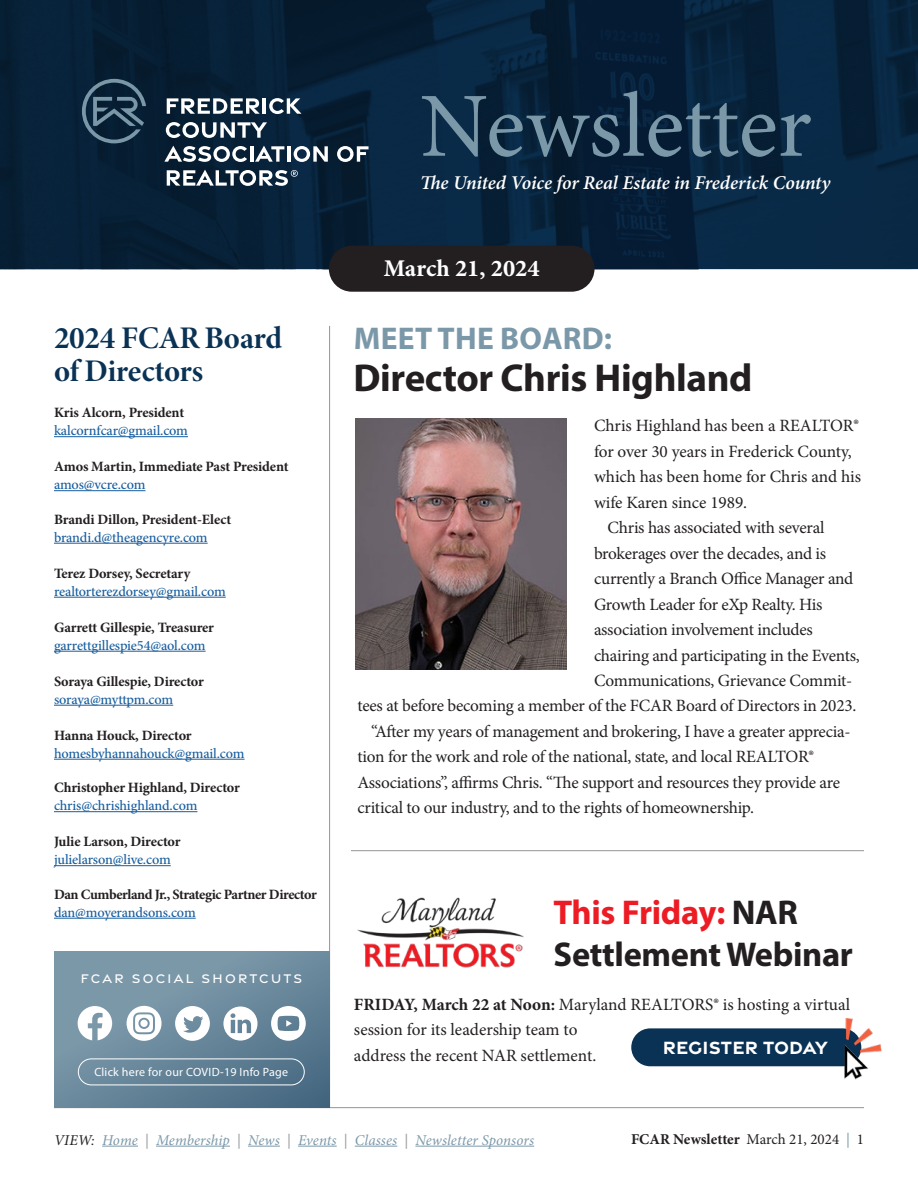
<style>
.page{position:relative;width:918px;height:1188px;background:#fff}
.page>*{position:absolute;margin:0;border:0;box-sizing:border-box;transform-origin:0 0}
.t1{font:91.8px "Minion Pro";color:#7b98a9}
.t2{font:700 39px "Myriad Pro";letter-spacing:-.01em;color:#231f20}
.t3{font:700 34.5px/42px "Myriad Pro";letter-spacing:-.01em;color:#231f20}
.t4{font:31.5px/33px "Minion Variable Concept";letter-spacing:-.005em;color:#0a3254}
.t5{font:700 31.5px "Myriad Pro";letter-spacing:.01em;color:#7b98a9}
.t6{font:24px "Minion Variable Concept";color:#fff}
.t7{font:italic 600 19.5px "Minion Pro";letter-spacing:-.01em;color:#fff}
.t8{font:700 19.2px "Gravesend Sans";letter-spacing:.01em;color:#fff}
.t9{font:17.25px/25.5px "Minion Pro";letter-spacing:-.015em;color:#231f20}
.t10{font:italic 15px "Minion Pro";letter-spacing:.005em;color:#7b98a9}
.t11{font:700 15px "Minion Pro";color:#231f20}
.t12{font:700 14.25px "Minion Pro";letter-spacing:-.015em;color:#231f20}
.t13{font:500 14.25px "Minion Pro";letter-spacing:-.01em;color:#175d9e}
.t14{font:700 14.25px "Minion Pro";letter-spacing:-.035em;color:#231f20}
.t15{font:500 13.5px "Gravesend Sans";letter-spacing:.17em;color:#fff}
.t16{font:12px "Myriad Pro";letter-spacing:.02em;color:#fff}
.s1{color:#ed1c24}
.s2{font-weight:700}
.s3{color:#231f20}
.s4{color:#939598}
.s5{font-weight:400}
.s6{font-weight:400;color:#7b98a9}
</style>
<div class="page">
<hr style="left:54px;top:1107px;width:810px;height:1px;background:#939598">
<hr style="left:102px;top:1146px;width:36px;height:1px;background:#7b98a9">
<hr style="left:156px;top:1146px;width:74px;height:1px;background:#7b98a9">
<hr style="left:248px;top:1146px;width:32px;height:1px;background:#7b98a9">
<hr style="left:298px;top:1146px;width:39px;height:1px;background:#7b98a9">
<hr style="left:355px;top:1146px;width:42px;height:1px;background:#7b98a9">
<hr style="left:415px;top:1146px;width:119px;height:1px;background:#7b98a9">
<img style="left:0;top:1px;width:917px;height:268px">
<hr style="left:54px;top:436px;width:134px;height:1px;background:#175d9e">
<hr style="left:54px;top:490px;width:91px;height:1px;background:#175d9e">
<hr style="left:54px;top:543px;width:154px;height:1px;background:#175d9e">
<hr style="left:54px;top:597px;width:172px;height:1px;background:#175d9e">
<hr style="left:54px;top:651px;width:152px;height:1px;background:#175d9e">
<hr style="left:54px;top:705px;width:119px;height:1px;background:#175d9e">
<hr style="left:54px;top:759px;width:191px;height:1px;background:#175d9e">
<hr style="left:54px;top:811px;width:143px;height:1px;background:#175d9e">
<hr style="left:54px;top:865px;width:117px;height:1px;background:#175d9e">
<hr style="left:54px;top:918px;width:142px;height:1px;background:#175d9e">
<hr style="left:329px;top:326px;width:1px;height:781px;background:#939598">
<svg style="left:54px;top:952px;width:275px;height:155px;background:#6a899c"></svg>
<svg style="left:175px;top:1006px;width:35px;height:35px"></svg>
<svg style="left:271px;top:1006px;width:35px;height:35px"></svg>
<svg style="left:223px;top:1007px;width:35px;height:34px"></svg>
<svg style="left:78px;top:1006px;width:34px;height:35px"></svg>
<svg style="left:127px;top:1006px;width:35px;height:35px"></svg>
<div style="left:78px;top:1059px;width:227px;height:26px;border:1px solid #fff;border-radius:13px"></div>
<div style="left:329px;top:246px;width:266px;height:46px;background:#231f20;border-radius:23px"></div>
<svg style="left:82px;top:79px;width:64px;height:64px;background:#284256"></svg>
<svg style="left:167px;top:98px;width:93px;height:16px"></svg>
<hr style="left:263px;top:98px;width:3px;height:16px;background:#fff">
<svg style="left:269px;top:98px;width:33px;height:16px"></svg>
<svg style="left:166px;top:122px;width:101px;height:16px"></svg>
<svg style="left:164px;top:146px;width:83px;height:16px"></svg>
<hr style="left:250px;top:146px;width:3px;height:16px;background:#fff">
<svg style="left:255px;top:146px;width:29px;height:16px"></svg>
<hr style="left:287px;top:146px;width:3px;height:16px;background:#fff">
<svg style="left:294px;top:146px;width:34px;height:16px"></svg>
<svg style="left:337px;top:146px;width:32px;height:16px"></svg>
<svg style="left:167px;top:170px;width:131px;height:16px"></svg>
<hr style="left:351px;top:850px;width:513px;height:1px;background:#939598">
<img style="left:355px;top:418px;width:212px;height:252px">
<img style="left:357px;top:897px;width:167px;height:71px">
<div style="left:631px;top:1028px;width:230px;height:38px;background:#0a3254;border-radius:19px"></div>
<img style="left:809px;top:1018px;width:73px;height:62px">
<h1 class="t1" style="left:420px;top:65px;width:393px">Newsletter</h1>
<p class="t7" style="left:420px;top:169px;width:412px">The United Voice for Real Estate in Frederick County</p>
<h3 class="t4" style="left:54px;top:321px;width:230px">2024 FCAR Board of Directors</h3>
<p class="t12" style="left:54px;top:403px;width:132px">Kris Alcorn, President</p>
<p class="t13" style="left:54px;top:421px;width:135px">kalcornfcar@gmail.com</p>
<p class="t12" style="left:54px;top:457px;width:236px">Amos Martin, Immediate Past President</p>
<p class="t13" style="left:54px;top:475px;width:93px">amos@vcre.com</p>
<p class="t12" style="left:54px;top:509px;width:179px">Brandi Dillon, President-Elect</p>
<p class="t13" style="left:54px;top:528px;width:155px">brandi.d@theagencyre.com</p>
<p class="t12" style="left:54px;top:563px;width:138px">Terez Dorsey, Secretary</p>
<p class="t13" style="left:54px;top:582px;width:173px">realtorterezdorsey@gmail.com</p>
<p class="t12" style="left:54px;top:617px;width:162px">Garrett Gillespie, Treasurer</p>
<p class="t13" style="left:54px;top:636px;width:153px">garrettgillespie54@aol.com</p>
<p class="t12" style="left:54px;top:671px;width:151px">Soraya Gillespie, Director</p>
<p class="t13" style="left:54px;top:690px;width:121px">soraya@myttpm.com</p>
<p class="t12" style="left:54px;top:725px;width:139px">Hanna Houck, Director</p>
<p class="t13" style="left:54px;top:744px;width:192px">homesbyhannahouck@gmail.com</p>
<p class="t12" style="left:54px;top:778px;width:187px">Christopher Highland, Director</p>
<p class="t13" style="left:54px;top:796px;width:145px">chris@chrishighland.com</p>
<p class="t12" style="left:54px;top:832px;width:128px">Julie Larson, Director</p>
<p class="t13" style="left:54px;top:850px;width:118px">julielarson@live.com</p>
<p class="t14" style="left:54px;top:884px;width:264px">Dan Cumberland Jr., Strategic Partner Director</p>
<p class="t13" style="left:54px;top:903px;width:143px">dan@moyerandsons.com</p>
<p class="t15" style="left:81px;top:970px;width:223px">FCAR SOCIAL SHORTCUTS</p>
<p class="t16" style="left:94px;top:1065px;width:195px">Click here for our COVID-19 Info Page</p>
<h3 class="t6" style="left:384px;top:252px;width:157px">March 21, 2024</h3>
<h3 class="t5" style="left:354px;top:318px;width:260px">MEET THE BOARD:</h3>
<h2 class="t2" style="left:353px;top:352px;width:401px">Director Chris Highland</h2>
<p class="t9" style="left:594px;top:413px;width:267px">Chris Highland has been a REALTOR®</p>
<p class="t9" style="left:594px;top:438px;width:259px">for over 30 years in Frederick County,</p>
<p class="t9" style="left:594px;top:464px;width:269px">which has been home for Chris and his</p>
<p class="t9" style="left:594px;top:489px;width:155px">wife Karen since 1989.</p>
<p class="t9" style="left:608px;top:515px;width:219px">Chris has associated with several</p>
<p class="t9" style="left:594px;top:540px;width:234px">brokerages over the decades, and is</p>
<p class="t9" style="left:594px;top:566px;width:261px">currently a Branch Office Manager and</p>
<p class="t9" style="left:594px;top:591px;width:230px">Growth Leader for eXp Realty. His</p>
<p class="t9" style="left:594px;top:617px;width:220px">association involvement includes</p>
<p class="t9" style="left:594px;top:642px;width:267px">chairing and participating in the Events,</p>
<p class="t9" style="left:594px;top:668px;width:260px">Communications, Grievance Commit-</p>
<p class="t9" style="left:358px;top:693px;width:500px">tees at before becoming a member of the FCAR Board of Directors in 2023.</p>
<p class="t9" style="left:371px;top:719px;width:481px">“After my years of management and brokering, I have a greater apprecia-</p>
<p class="t9" style="left:358px;top:744px;width:458px">tion for the work and role of the national, state, and local REALTOR®</p>
<p class="t9" style="left:358px;top:770px;width:484px">Associations”, affirms Chris. “The support and resources they provide are</p>
<p class="t9" style="left:358px;top:795px;width:398px">critical to our industry, and to the rights of homeownership.</p>
<h3 class="t3" style="left:554px;top:890px;width:301px"><span class="s1">This Friday:</span> NAR<br>Settlement Webinar</h3>
<p class="t9" style="left:354px;top:992px;width:498px"><span class="s2">FRIDAY, March 22 at Noon:</span> Maryland REALTORS® is hosting a virtual session for its leadership team to<br>address the recent NAR settlement.</p>
<p class="t8" style="left:663px;top:1035px;width:166px">REGISTER TODAY</p>
<p class="t10" style="left:54px;top:1130px;width:482px"><span class="s3">VIEW:</span> Home <span class="s4">|</span> Membership <span class="s4">|</span> News <span class="s4">|</span> Events <span class="s4">|</span> Classes <span class="s4">|</span> Newsletter Sponsors</p>
<p class="t11" style="left:631px;top:1128px;width:234px">FCAR Newsletter <span class="s5">March 21, 2024</span> <span class="s6">|</span> <span class="s5">1</span></p>
</div>
